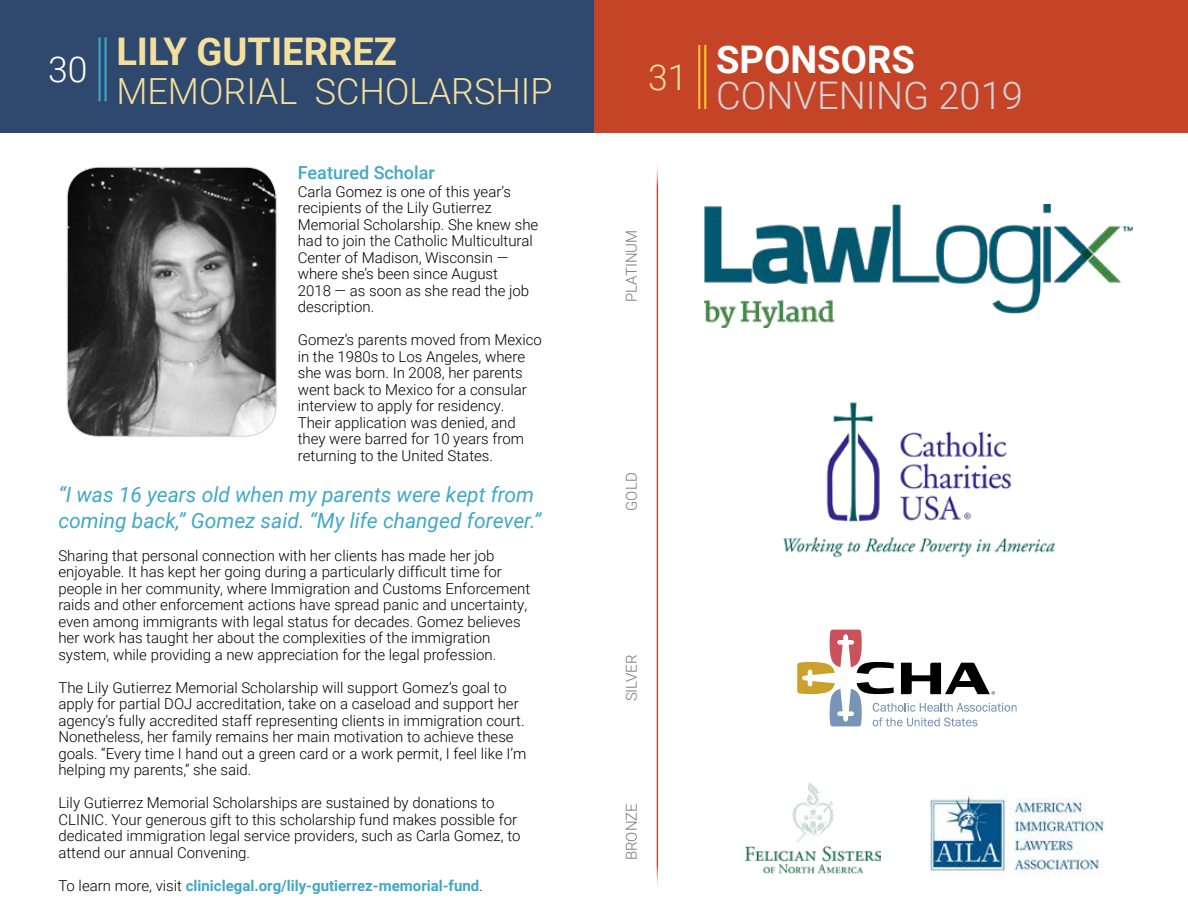
<style>
.page{position:relative;width:1188px;height:918px;background:#fff}
.page>*{position:absolute;margin:0;border:0;box-sizing:border-box;transform-origin:0 0}
.t1{font:300 38.1px "Roboto";color:#d5d2d3}
.t2{font:700 38.1px "Roboto";color:#f4e09d}
.t3{font:700 38.1px "Roboto";color:#fff}
.t4{font:300 36px "Roboto";color:#f4e09d}
.t5{font:300 35.55px "Roboto";color:#f4e09d}
.t6{font:300 35.55px "Roboto";color:#fff}
.t7{font:italic 21px/25.2px "Roboto";color:#40a8c9}
.t8{font:500 18px "Roboto";color:#40a8c9}
.t9{font:300 15px/16.5px "Roboto";color:#000}
.t10{font:700 15px "Roboto";color:#40a8c9}
.t11{font:300 15px "Roboto";color:#757779}
.s1{font-weight:300;color:#000}
</style>
<div class="page">
<div style="left:594px;top:0;width:594px;height:133px;background:#c54427"></div>
<img style="left:704px;top:204px;width:429px;height:123px">
<img style="left:783px;top:402px;width:272px;height:156px">
<svg style="left:797px;top:630px;width:220px;height:96px"></svg>
<hr style="left:698px;top:45px;width:2px;height:64px;background:#fdcc33">
<img style="left:745px;top:782px;width:135px;height:92px">
<hr style="left:657px;top:159px;width:1px;height:733px;background:#c54427">
<hr style="left:704px;top:45px;width:2px;height:64px;background:#fdcc33">
<img style="left:930px;top:794px;width:174px;height:81px">
<div style="left:0;top:0;width:594px;height:133px;background:#2f486e"></div>
<hr style="left:99px;top:37px;width:2px;height:64px;background:#40a8c9">
<img style="left:67px;top:167px;width:209px;height:269px">
<div style="left:67px;top:167px;width:210px;height:270px;border:1px solid #d5d2d3;border-radius:31px"></div>
<hr style="left:105px;top:37px;width:2px;height:64px;background:#40a8c9">
<h3 class="t6" style="left:48px;top:45px;width:41px">30</h3>
<h1 class="t2" style="left:116px;top:25px;width:282px">LILY GUTIERREZ</h1>
<h2 class="t4" style="left:116px;top:66px;width:438px">MEMORIAL SCHOLARSHIP</h2>
<p class="t8" style="left:298px;top:160px;width:139px">Featured Scholar</p>
<p class="t9" style="left:298px;top:183px;width:242px">Carla Gomez is one of this year’s recipients of the Lily Gutierrez<br>Memorial Scholarship. She knew she had to join the Catholic Multicultural<br>Center of Madison, Wisconsin — where she’s been since August<br>2018 — as soon as she read the job description.</p>
<p class="t9" style="left:298px;top:331px;width:246px">Gomez’s parents moved from Mexico in the 1980s to Los Angeles, where she was born. In 2008, her parents went back to Mexico for a consular interview to apply for residency.<br>Their application was denied, and they were barred for 10 years from returning to the United States.</p>
<h3 class="t7" style="left:58px;top:482px;width:484px">“I was 16 years old when my parents were kept from coming back,” Gomez said. “My life changed forever.”</h3>
<p class="t9" style="left:58px;top:547px;width:473px">Sharing that personal connection with her clients has made her job enjoyable. It has kept her going during a particularly difficult time for people in her community, where Immigration and Customs Enforcement raids and other enforcement actions have spread panic and uncertainty, even among immigrants with legal status for decades. Gomez believes her work has taught her about the complexities of the immigration system, while providing a new appreciation for the legal profession.</p>
<p class="t9" style="left:58px;top:679px;width:469px">The Lily Gutierrez Memorial Scholarship will support Gomez’s goal to apply for partial DOJ accreditation, take on a caseload and support her agency’s fully accredited staff representing clients in immigration court.<br>Nonetheless, her family remains her main motivation to achieve these goals. “Every time I hand out a green card or a work permit, I feel like I’m helping my parents,” she said.</p>
<p class="t9" style="left:58px;top:794px;width:464px">Lily Gutierrez Memorial Scholarships are sustained by donations to CLINIC. Your generous gift to this scholarship fund makes possible for dedicated immigration legal service providers, such as Carla Gomez, to attend our annual Convening.</p>
<p class="t10" style="left:58px;top:875px;width:426px"><span class="s1">To learn more, visit</span> cliniclegal.org/lily-gutierrez-memorial-fund<span class="s1">.</span></p>
<h3 class="t5" style="left:648px;top:52px;width:41px">31</h3>
<h1 class="t3" style="left:716px;top:33px;width:200px">SPONSORS</h1>
<h1 class="t1" style="left:716px;top:68px;width:308px">CONVENING 2019</h1>
<p class="t11" style="left:621px;top:302px;width:74px;rotate:-90deg">PLATINUM</p>
<p class="t11" style="left:621px;top:511px;width:40px;rotate:-90deg">GOLD</p>
<p class="t11" style="left:621px;top:701px;width:48px;rotate:-90deg">SILVER</p>
<p class="t11" style="left:621px;top:860px;width:59px;rotate:-90deg">BRONZE</p>
</div>
